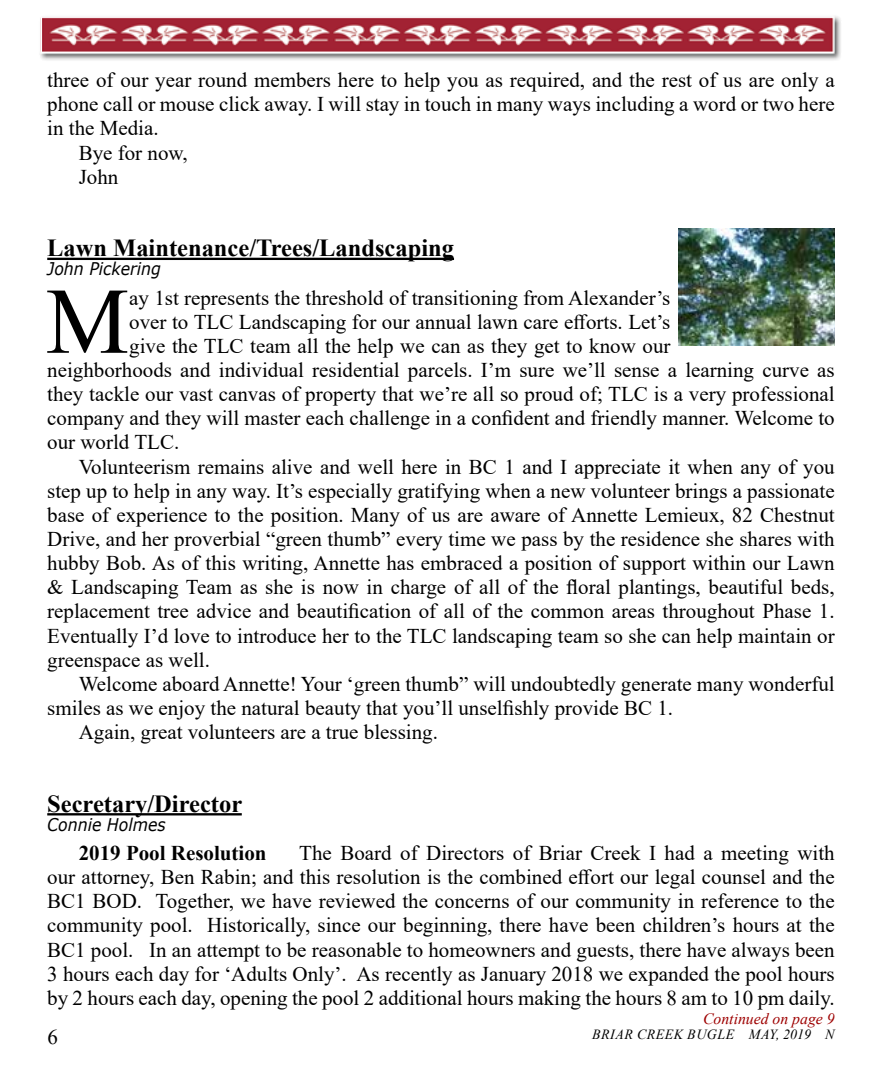
<style>
.page{position:relative;width:882px;height:1071px;background:#fff}
.page>*{position:absolute;margin:0;border:0;box-sizing:border-box;transform-origin:0 0}
.t1{font:93.98px "Times New Roman";color:#000}
.t2{font:700 24.5px "Times New Roman";color:#000}
.t3{font:21px/24.2px "Times New Roman";color:#000;text-align:justify}
.t4{font:700 21px "Times New Roman";color:#000}
.t5{font:italic 17.5px "Verdana";color:#000;scale:.9 1}
.t6{font:italic 15.75px "Times New Roman";color:#9e0000}
.t7{font:italic 14px "Times New Roman";letter-spacing:.035em;color:#000}
</style>
<div class="page">
<img style="left:40px;top:16px;width:801px;height:44px">
<hr style="left:47px;top:258px;width:407px;height:2px;background:#000">
<hr style="left:47px;top:813px;width:195px;height:2px;background:#000">
<img style="left:678px;top:229px;width:157px;height:116px">
<p class="t3" style="left:47px;top:67px;width:789px">three of our year round members here to help you as required, and the rest of us are only a</p>
<p class="t3" style="left:47px;top:92px;width:789px">phone call or mouse click away. I will stay in touch in many ways including a word or two here</p>
<p class="t3" style="left:47px;top:116px;width:113px">in the Media.</p>
<p class="t3" style="left:79px;top:140px;width:110px">Bye for now,</p>
<p class="t3" style="left:79px;top:164px;width:41px">John</p>
<p class="t2" style="left:47px;top:230px;width:408px">Lawn Maintenance/Trees/Landscaping</p>
<p class="t5" style="left:47px;top:257px;width:128px">John Pickering</p>
<h1 class="t1" style="left:46px;top:255px;width:85px">M</h1>
<p class="t3" style="left:129px;top:285px;width:543px">ay 1st represents the threshold of transitioning from Alexander’s</p>
<p class="t3" style="left:129px;top:309px;width:543px">over to TLC Landscaping for our annual lawn care efforts. Let’s</p>
<p class="t3" style="left:129px;top:333px;width:543px">give the TLC team all the help we can as they get to know our</p>
<p class="t3" style="left:47px;top:357px;width:789px">neighborhoods and individual residential parcels. I’m sure we’ll sense a learning curve as</p>
<p class="t3" style="left:47px;top:381px;width:789px">they tackle our vast canvas of property that we’re all so proud of; TLC is a very professional</p>
<p class="t3" style="left:47px;top:405px;width:789px">company and they will master each challenge in a confident and friendly manner. Welcome to</p>
<p class="t3" style="left:47px;top:430px;width:134px">our world TLC.</p>
<p class="t3" style="left:79px;top:454px;width:758px">Volunteerism remains alive and well here in BC 1 and I appreciate it when any of you</p>
<p class="t3" style="left:47px;top:478px;width:789px">step up to help in any way. It’s especially gratifying when a new volunteer brings a passionate</p>
<p class="t3" style="left:47px;top:502px;width:789px">base of experience to the position. Many of us are aware of Annette Lemieux, 82 Chestnut</p>
<p class="t3" style="left:47px;top:526px;width:789px">Drive, and her proverbial “green thumb” every time we pass by the residence she shares with</p>
<p class="t3" style="left:47px;top:550px;width:789px">hubby Bob. As of this writing, Annette has embraced a position of support within our Lawn</p>
<p class="t3" style="left:47px;top:575px;width:789px">&amp; Landscaping Team as she is now in charge of all of the floral plantings, beautiful beds,</p>
<p class="t3" style="left:47px;top:599px;width:789px">replacement tree advice and beautification of all of the common areas throughout Phase 1.</p>
<p class="t3" style="left:47px;top:623px;width:789px">Eventually I’d love to introduce her to the TLC landscaping team so she can help maintain or</p>
<p class="t3" style="left:47px;top:647px;width:164px">greenspace as well.</p>
<p class="t3" style="left:79px;top:671px;width:758px">Welcome aboard Annette! Your ‘green thumb” will undoubtedly generate many wonderful</p>
<p class="t3" style="left:47px;top:695px;width:627px">smiles as we enjoy the natural beauty that you’ll unselfishly provide BC 1.</p>
<p class="t3" style="left:79px;top:719px;width:361px">Again, great volunteers are a true blessing.</p>
<p class="t2" style="left:47px;top:786px;width:196px">Secretary/Director</p>
<p class="t5" style="left:47px;top:813px;width:133px">Connie Holmes</p>
<p class="t4" style="left:79px;top:838px;width:189px">2019 Pool Resolution</p>
<p class="t3" style="left:47px;top:840px;width:789px;text-indent:252px">The Board of Directors of Briar Creek I had a meeting with our attorney, Ben Rabin; and this resolution is the combined effort our legal counsel and the BC1 BOD. Together, we have reviewed the concerns of our community in reference to the community pool. Historically, since our beginning, there have been children’s hours at the BC1 pool. In an attempt to be reasonable to homeowners and guests, there have always been 3 hours each day for ‘Adults Only’. As recently as January 2018 we expanded the pool hours by 2 hours each day, opening the pool 2 additional hours making the hours 8 am to 10 pm daily.</p>
<p class="t6" style="left:703px;top:1008px;width:133px">Continued on page 9</p>
<p class="t3" style="left:47px;top:1024px;width:12px">6</p>
<p class="t7" style="left:592px;top:1024px;width:244px">BRIAR CREEK BUGLE MAY, 2019 N</p>
</div>
